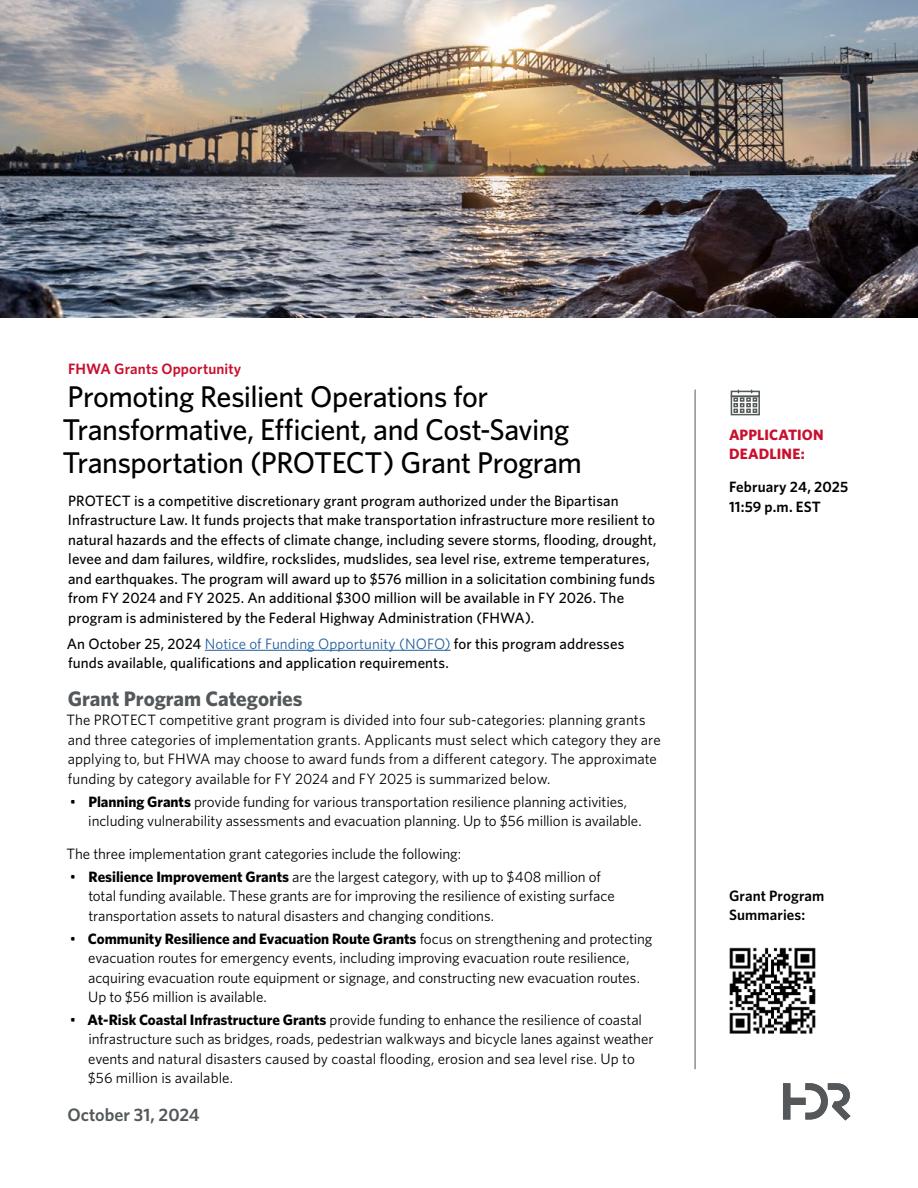
<style>
.page{position:relative;width:918px;height:1188px;background:#fff}
.page>*{position:absolute;margin:0;border:0;box-sizing:border-box;transform-origin:0 0}
.t1{font:500 30px/33px "Whitney";letter-spacing:-.015em;color:#000}
.t2{font:700 21px "Whitney";letter-spacing:-.005em;color:#54585a}
.t3{font:600 18px "Whitney";color:#54585a}
.t4{font:15px/19.5px "Whitney";letter-spacing:-.005em;color:#000}
.t5{font:500 15px/19.5px "Whitney";letter-spacing:.005em;color:#000}
.t6{font:600 15px/19.5px "Whitney";letter-spacing:.005em;color:#000}
.t7{font:600 15px "Whitney";letter-spacing:.005em;color:#c8102e}
.t8{font:700 15px/19.5px "Whitney";letter-spacing:.01em;color:#c8102e}
.s1{font-weight:400;color:#215e9e}
.s2{font-weight:700}
</style>
<div class="page">
<hr style="left:205px;top:650px;width:246px;height:1px;background:#215e9e">
<hr style="left:695px;top:390px;width:1px;height:679px;background:#54585a">
<div style="left:731px;top:391px;width:29px;height:6px;border:2px solid #545959"></div>
<svg style="left:733px;top:390px;width:24px;height:22px"></svg>
<div style="left:731px;top:396px;width:29px;height:19px;border:2px solid #545959"></div>
<img style="left:729px;top:947px;width:87px;height:87px">
<svg style="left:783px;top:1083px;width:67px;height:38px"></svg>
<img style="left:0;top:0;width:918px;height:317px">
<p class="t7" style="left:68px;top:358px;width:175px">FHWA Grants Opportunity</p>
<h1 class="t1" style="left:62px;top:379px;width:521px">Promoting Resilient Operations for<br>Transformative, Efficient, and Cost-Saving<br>Transportation (PROTECT) Grant Program</h1>
<p class="t5" style="left:68px;top:490px;width:590px">PROTECT is a competitive discretionary grant program authorized under the Bipartisan Infrastructure Law. It funds projects that make transportation infrastructure more resilient to natural hazards and the effects of climate change, including severe storms, flooding, drought, levee and dam failures, wildfire, rockslides, mudslides, sea level rise, extreme temperatures, and earthquakes. The program will award up to $576 million in a solicitation combining funds from FY 2024 and FY 2025. An additional $300 million will be available in FY 2026. The program is administered by the Federal Highway Administration (FHWA).</p>
<p class="t5" style="left:67px;top:634px;width:559px">An October 25, 2024 <span class="s1">Notice of Funding Opportunity (NOFO)</span> for this program addresses funds available, qualifications and application requirements.</p>
<h2 class="t2" style="left:68px;top:684px;width:236px">Grant Program Categories</h2>
<p class="t4" style="left:66px;top:710px;width:596px">The PROTECT competitive grant program is divided into four sub-categories: planning grants and three categories of implementation grants. Applicants must select which category they are applying to, but FHWA may choose to award funds from a different category. The approximate funding by category available for FY 2024 and FY 2025 is summarized below.</p>
<p class="t4" style="left:88px;top:791px;width:555px;text-indent:-19px">• <span class="s2">Planning Grants</span> provide funding for various transportation resilience planning activities, including vulnerability assessments and evacuation planning. Up to $56 million is available.</p>
<p class="t4" style="left:66px;top:844px;width:396px">The three implementation grant categories include the following:</p>
<p class="t4" style="left:88px;top:866px;width:528px;text-indent:-19px">• <span class="s2">Resilience Improvement Grants</span> are the largest category, with up to $408 million of total funding available. These grants are for improving the resilience of existing surface transportation assets to natural disasters and changing conditions.</p>
<p class="t4" style="left:88px;top:928px;width:566px;text-indent:-18px">• <span class="s2">Community Resilience and Evacuation Route Grants</span> focus on strengthening and protecting evacuation routes for emergency events, including improving evacuation route resilience, acquiring evacuation route equipment or signage, and constructing new evacuation routes.<br>Up to $56 million is available.</p>
<p class="t4" style="left:88px;top:1009px;width:567px;text-indent:-18px">• <span class="s2">At-Risk Coastal Infrastructure Grants</span> provide funding to enhance the resilience of coastal infrastructure such as bridges, roads, pedestrian walkways and bicycle lanes against weather events and natural disasters caused by coastal flooding, erosion and sea level rise. Up to $56 million is available.</p>
<p class="t3" style="left:68px;top:1103px;width:134px">October 31, 2024</p>
<p class="t8" style="left:729px;top:425px;width:96px">APPLICATION<br>DEADLINE:</p>
<p class="t6" style="left:729px;top:477px;width:121px">February 24, 2025<br>11:59 p.m. EST</p>
<p class="t6" style="left:729px;top:886px;width:97px">Grant Program<br>Summaries:</p>
</div>
